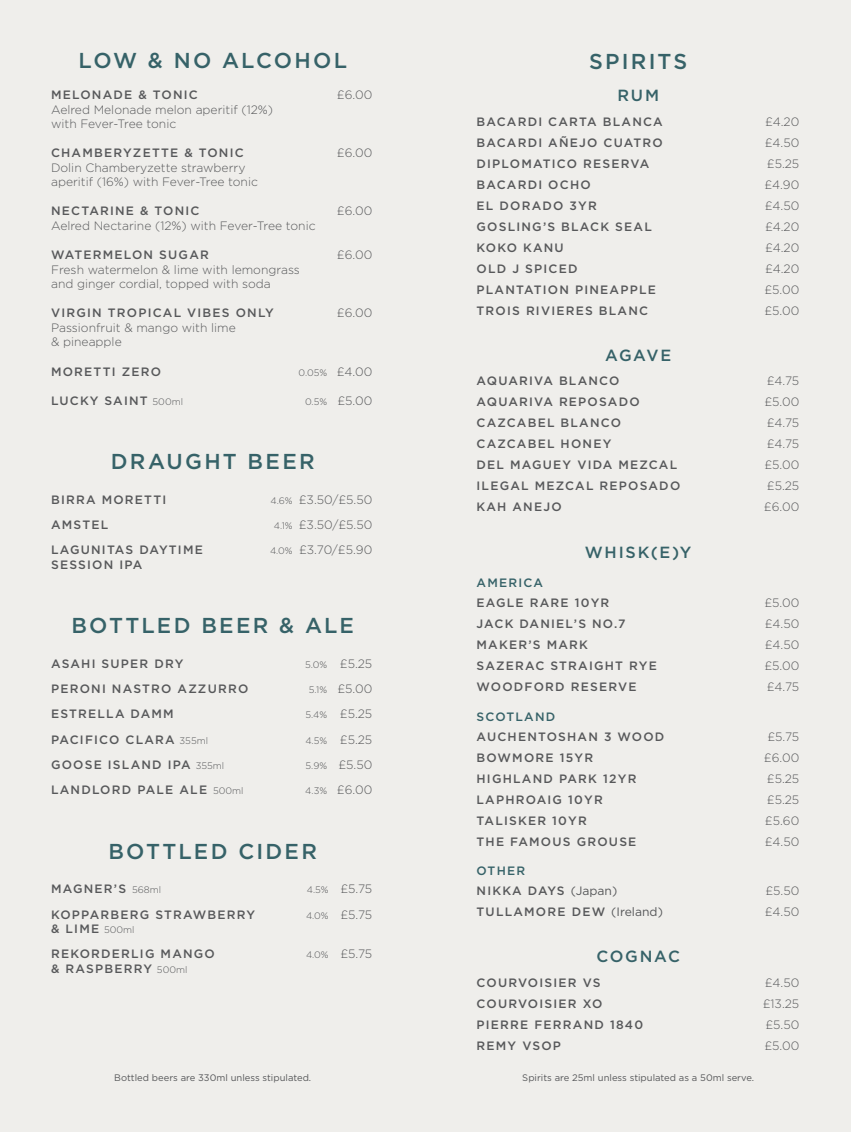
<style>
.page{position:relative;width:851px;height:1132px;background:#fff}
.page>*{position:absolute;margin:0;border:0;box-sizing:border-box;transform-origin:0 0}
.t1{font:500 21.6px "Gotham";letter-spacing:.105em;color:#366268}
.t2{font:500 16.2px "Gotham";letter-spacing:.105em;color:#366268}
.t3{font:500 12.15px "Gotham";letter-spacing:.1em;color:#57585a}
.t4{font:300 12.15px/14.5px "Gotham";color:#57585a}
.t5{font:500 12.15px "Gotham";letter-spacing:.1em;color:#366268}
.t6{font:9.45px "Gotham";color:#57585a}
.t7{font:300 9.45px "Gotham";color:#57585a}
.s1{font-size:12.15px}
.s2{font-weight:300;font-size:9.45px}
.s3{font-size:9.45px}
.s4{font-weight:400}
</style>
<div class="page">
<div style="left:0;top:0;width:850px;height:1131px;background:#efeeeb"></div>
<p class="t1" style="left:78px;top:46px;width:270px">LOW &amp; NO ALCOHOL</p>
<p class="t3" style="left:51px;top:87px;width:148px">MELONADE &amp; TONIC</p>
<p class="t4" style="left:337px;top:87px;width:37px">£6.00</p>
<p class="t4" style="left:51px;top:102px;width:223px">Aelred Melonade melon aperitif (12%)</p>
<p class="t4" style="left:51px;top:116px;width:127px">with Fever-Tree tonic</p>
<p class="t3" style="left:51px;top:145px;width:194px">CHAMBERYZETTE &amp; TONIC</p>
<p class="t4" style="left:337px;top:145px;width:37px">£6.00</p>
<p class="t4" style="left:51px;top:160px;width:196px">Dolin Chamberyzette strawberry</p>
<p class="t4" style="left:51px;top:174px;width:208px">aperitif (16%) with Fever-Tree tonic</p>
<p class="t3" style="left:51px;top:203px;width:150px">NECTARINE &amp; TONIC</p>
<p class="t4" style="left:337px;top:203px;width:37px">£6.00</p>
<p class="t4" style="left:51px;top:218px;width:266px">Aelred Nectarine (12%) with Fever-Tree tonic</p>
<p class="t3" style="left:51px;top:247px;width:159px">WATERMELON SUGAR</p>
<p class="t4" style="left:337px;top:247px;width:37px">£6.00</p>
<p class="t4" style="left:51px;top:262px;width:250px">Fresh watermelon &amp; lime with lemongrass and ginger cordial, topped with soda</p>
<p class="t3" style="left:51px;top:305px;width:224px">VIRGIN TROPICAL VIBES ONLY</p>
<p class="t4" style="left:337px;top:305px;width:37px">£6.00</p>
<p class="t4" style="left:51px;top:320px;width:186px">Passionfruit &amp; mango with lime</p>
<p class="t4" style="left:51px;top:334px;width:72px">&amp; pineapple</p>
<p class="t3" style="left:51px;top:363px;width:111px">MORETTI ZERO</p>
<p class="t7" style="left:298px;top:366px;width:75px">0.05% <span class="s1">£4.00</span></p>
<p class="t3" style="left:51px;top:392px;width:133px">LUCKY SAINT <span class="s2">500ml</span></p>
<p class="t4" style="left:305px;top:392px;width:69px"><span class="s3">0.5%</span> £5.00</p>
<p class="t1" style="left:111px;top:447px;width:205px">DRAUGHT BEER</p>
<p class="t3" style="left:51px;top:491px;width:117px">BIRRA MORETTI</p>
<p class="t4" style="left:270px;top:491px;width:103px"><span class="s3">4.6%</span> £3.50/£5.50</p>
<p class="t3" style="left:51px;top:516px;width:59px">AMSTEL</p>
<p class="t4" style="left:274px;top:517px;width:100px"><span class="s3">4.1%</span> £3.50/£5.50</p>
<p class="t3" style="left:51px;top:542px;width:153px">LAGUNITAS DAYTIME</p>
<p class="t4" style="left:270px;top:542px;width:104px"><span class="s3">4.0%</span> £3.70/£5.90</p>
<p class="t3" style="left:51px;top:556px;width:93px">SESSION IPA</p>
<p class="t1" style="left:71px;top:611px;width:284px">BOTTLED BEER &amp; ALE</p>
<p class="t3" style="left:51px;top:655px;width:134px">ASAHI SUPER DRY</p>
<p class="t4" style="left:305px;top:655px;width:69px"><span class="s3">5.0%</span> £5.25</p>
<p class="t3" style="left:51px;top:680px;width:199px">PERONI NASTRO AZZURRO</p>
<p class="t4" style="left:309px;top:681px;width:65px"><span class="s3">5.1%</span> £5.00</p>
<p class="t3" style="left:51px;top:705px;width:124px">ESTRELLA DAMM</p>
<p class="t4" style="left:305px;top:706px;width:68px"><span class="s3">5.4%</span> £5.25</p>
<p class="t3" style="left:51px;top:731px;width:158px">PACIFICO CLARA <span class="s2">355ml</span></p>
<p class="t4" style="left:305px;top:731px;width:68px"><span class="s3">4.5%</span> £5.25</p>
<p class="t3" style="left:51px;top:756px;width:175px">GOOSE ISLAND IPA <span class="s2">355ml</span></p>
<p class="t4" style="left:305px;top:756px;width:68px"><span class="s3">5.9%</span> £5.50</p>
<p class="t3" style="left:51px;top:781px;width:194px">LANDLORD PALE ALE <span class="s2">500ml</span></p>
<p class="t4" style="left:305px;top:782px;width:68px"><span class="s3">4.3%</span> £6.00</p>
<p class="t1" style="left:108px;top:837px;width:210px">BOTTLED CIDER</p>
<p class="t3" style="left:51px;top:880px;width:112px">MAGNER’S <span class="s2">568ml</span></p>
<p class="t4" style="left:307px;top:881px;width:67px"><span class="s3">4.5%</span> £5.75</p>
<p class="t3" style="left:51px;top:906px;width:206px">KOPPARBERG STRAWBERRY</p>
<p class="t4" style="left:306px;top:906px;width:68px"><span class="s3">4.0%</span> £5.75</p>
<p class="t3" style="left:51px;top:920px;width:85px">&amp; LIME <span class="s2">500ml</span></p>
<p class="t3" style="left:51px;top:945px;width:165px">REKORDERLIG MANGO</p>
<p class="t4" style="left:306px;top:946px;width:68px"><span class="s3">4.0%</span> £5.75</p>
<p class="t3" style="left:51px;top:960px;width:138px">&amp; RASPBERRY <span class="s2">500ml</span></p>
<p class="t6" style="left:114px;top:1071px;width:198px">Bottled beers are 330ml unless stipulated.</p>
<p class="t1" style="left:589px;top:47px;width:99px">SPIRITS</p>
<p class="t2" style="left:617px;top:85px;width:43px">RUM</p>
<p class="t3" style="left:476px;top:113px;width:188px">BACARDI CARTA BLANCA</p>
<p class="t4" style="left:765px;top:114px;width:36px">£4.20</p>
<p class="t3" style="left:476px;top:134px;width:188px">BACARDI AÑEJO CUATRO</p>
<p class="t4" style="left:764px;top:135px;width:36px">£4.50</p>
<p class="t3" style="left:476px;top:155px;width:174px">DIPLOMATICO RESERVA</p>
<p class="t4" style="left:766px;top:156px;width:34px">£5.25</p>
<p class="t3" style="left:476px;top:176px;width:116px">BACARDI OCHO</p>
<p class="t4" style="left:764px;top:177px;width:36px">£4.90</p>
<p class="t3" style="left:476px;top:197px;width:122px">EL DORADO 3YR</p>
<p class="t4" style="left:764px;top:198px;width:36px">£4.50</p>
<p class="t3" style="left:476px;top:218px;width:177px">GOSLING’S BLACK SEAL</p>
<p class="t4" style="left:765px;top:219px;width:36px">£4.20</p>
<p class="t3" style="left:476px;top:239px;width:89px">KOKO KANU</p>
<p class="t4" style="left:765px;top:240px;width:36px">£4.20</p>
<p class="t3" style="left:476px;top:260px;width:102px">OLD J SPICED</p>
<p class="t4" style="left:765px;top:261px;width:36px">£4.20</p>
<p class="t3" style="left:476px;top:281px;width:181px">PLANTATION PINEAPPLE</p>
<p class="t4" style="left:764px;top:282px;width:36px">£5.00</p>
<p class="t3" style="left:476px;top:302px;width:173px">TROIS RIVIERES BLANC</p>
<p class="t4" style="left:764px;top:303px;width:36px">£5.00</p>
<p class="t2" style="left:605px;top:344px;width:68px">AGAVE</p>
<p class="t3" style="left:476px;top:373px;width:144px">AQUARIVA BLANCO</p>
<p class="t4" style="left:766px;top:373px;width:34px">£4.75</p>
<p class="t3" style="left:476px;top:394px;width:165px">AQUARIVA REPOSADO</p>
<p class="t4" style="left:764px;top:394px;width:36px">£5.00</p>
<p class="t3" style="left:476px;top:415px;width:146px">CAZCABEL BLANCO</p>
<p class="t4" style="left:766px;top:415px;width:34px">£4.75</p>
<p class="t3" style="left:476px;top:436px;width:136px">CAZCABEL HONEY</p>
<p class="t4" style="left:766px;top:436px;width:34px">£4.75</p>
<p class="t3" style="left:476px;top:457px;width:202px">DEL MAGUEY VIDA MEZCAL</p>
<p class="t4" style="left:764px;top:457px;width:36px">£5.00</p>
<p class="t3" style="left:476px;top:478px;width:205px">ILEGAL MEZCAL REPOSADO</p>
<p class="t4" style="left:766px;top:478px;width:34px">£5.25</p>
<p class="t3" style="left:476px;top:499px;width:87px">KAH ANEJO</p>
<p class="t4" style="left:763px;top:499px;width:37px">£6.00</p>
<p class="t2" style="left:585px;top:541px;width:108px">WHISK(E)Y</p>
<p class="t5" style="left:476px;top:574px;width:68px">AMERICA</p>
<p class="t3" style="left:476px;top:595px;width:134px">EAGLE RARE 10YR</p>
<p class="t4" style="left:764px;top:595px;width:36px">£5.00</p>
<p class="t3" style="left:476px;top:616px;width:150px">JACK DANIEL’S NO.7</p>
<p class="t4" style="left:764px;top:616px;width:36px">£4.50</p>
<p class="t3" style="left:476px;top:637px;width:113px">MAKER’S MARK</p>
<p class="t4" style="left:764px;top:637px;width:36px">£4.50</p>
<p class="t3" style="left:476px;top:658px;width:182px">SAZERAC STRAIGHT RYE</p>
<p class="t4" style="left:764px;top:658px;width:36px">£5.00</p>
<p class="t3" style="left:476px;top:679px;width:161px">WOODFORD RESERVE</p>
<p class="t4" style="left:766px;top:679px;width:34px">£4.75</p>
<p class="t5" style="left:476px;top:708px;width:80px">SCOTLAND</p>
<p class="t3" style="left:476px;top:728px;width:189px">AUCHENTOSHAN 3 WOOD</p>
<p class="t4" style="left:767px;top:728px;width:33px">£5.75</p>
<p class="t3" style="left:476px;top:749px;width:118px">BOWMORE 15YR</p>
<p class="t4" style="left:763px;top:749px;width:37px">£6.00</p>
<p class="t3" style="left:476px;top:770px;width:161px">HIGHLAND PARK 12YR</p>
<p class="t4" style="left:766px;top:770px;width:34px">£5.25</p>
<p class="t3" style="left:476px;top:791px;width:128px">LAPHROAIG 10YR</p>
<p class="t4" style="left:766px;top:791px;width:34px">£5.25</p>
<p class="t3" style="left:476px;top:812px;width:112px">TALISKER 10YR</p>
<p class="t4" style="left:764px;top:812px;width:36px">£5.60</p>
<p class="t3" style="left:476px;top:833px;width:161px">THE FAMOUS GROUSE</p>
<p class="t4" style="left:764px;top:833px;width:36px">£4.50</p>
<p class="t5" style="left:476px;top:862px;width:50px">OTHER</p>
<p class="t3" style="left:476px;top:882px;width:142px">NIKKA DAYS <span class="s4">(Japan)</span></p>
<p class="t4" style="left:765px;top:882px;width:35px">£5.50</p>
<p class="t3" style="left:476px;top:903px;width:188px">TULLAMORE DEW <span class="s4">(Ireland)</span></p>
<p class="t4" style="left:764px;top:903px;width:36px">£4.50</p>
<p class="t2" style="left:596px;top:945px;width:85px">COGNAC</p>
<p class="t3" style="left:476px;top:974px;width:125px">COURVOISIER VS</p>
<p class="t4" style="left:764px;top:974px;width:36px">£4.50</p>
<p class="t3" style="left:476px;top:995px;width:127px">COURVOISIER XO</p>
<p class="t4" style="left:762px;top:995px;width:38px">£13.25</p>
<p class="t3" style="left:476px;top:1016px;width:168px">PIERRE FERRAND 1840</p>
<p class="t4" style="left:765px;top:1016px;width:35px">£5.50</p>
<p class="t3" style="left:476px;top:1037px;width:86px">REMY VSOP</p>
<p class="t4" style="left:764px;top:1037px;width:36px">£5.00</p>
<p class="t6" style="left:522px;top:1071px;width:233px">Spirits are 25ml unless stipulated as a 50ml serve.</p>
</div>
